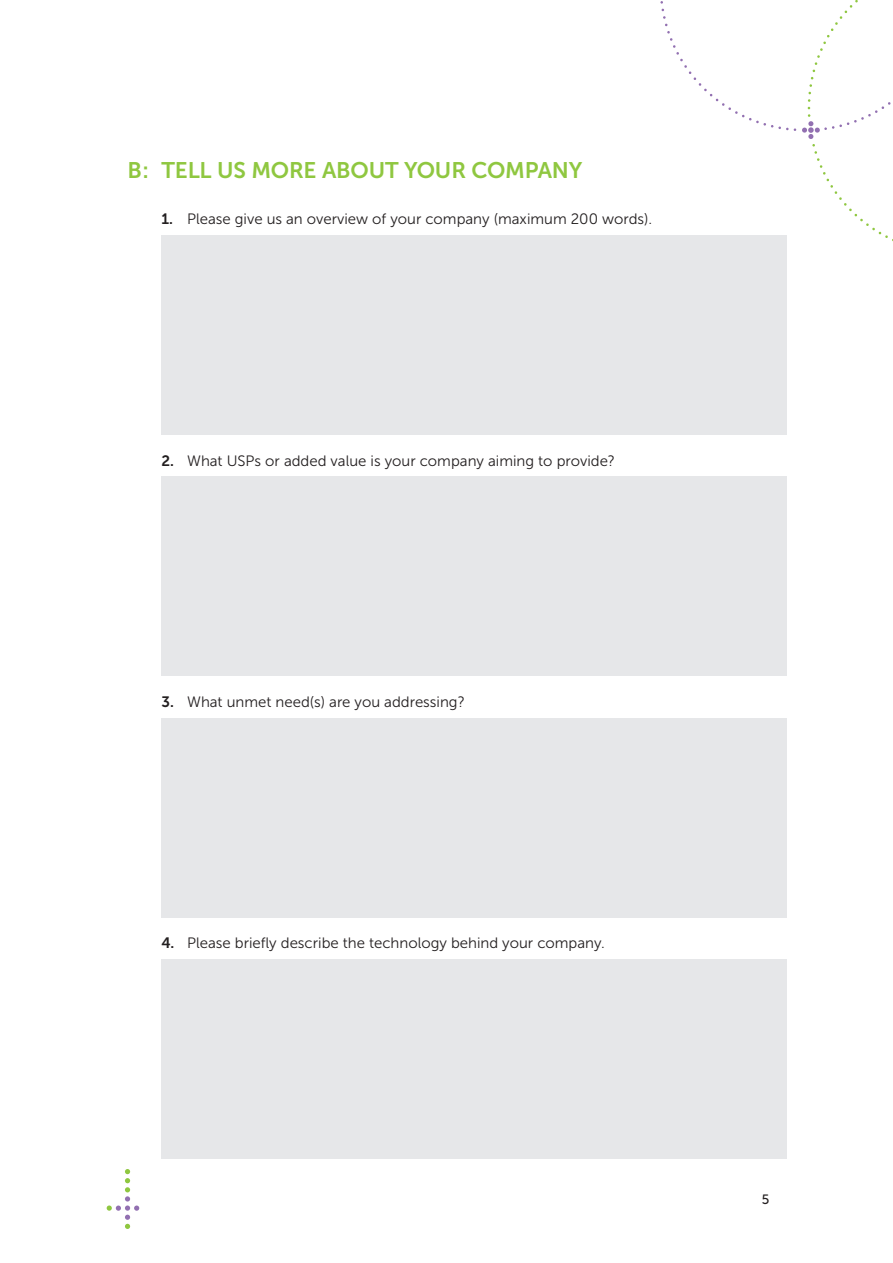
<style>
.page{position:relative;width:893px;height:1263px;background:#fff}
.page>*{position:absolute;margin:0;border:0;box-sizing:border-box;transform-origin:0 0}
.t1{font:22.5px "Museo Sans 700";letter-spacing:-.01em;color:#8fc740}
.t2{font:15px "Museo Sans 300";color:#231f20}
.t3{font:13.5px "Museo Sans 500";color:#231f20}
.s1{font-family:"Museo Sans 700"}
</style>
<div class="page">
<svg style="left:107px;top:1169px;width:32px;height:60px"></svg>
<svg style="left:660px;top:0;width:233px;height:242px"></svg>
<div style="left:162px;top:235px;width:625px;height:200px;background:#e6e7e9"></div>
<div style="left:162px;top:476px;width:625px;height:200px;background:#e6e7e9"></div>
<div style="left:162px;top:718px;width:625px;height:199px;background:#e6e7e9"></div>
<div style="left:162px;top:959px;width:625px;height:200px;background:#e6e7e9"></div>
<p class="t1" style="left:128px;top:158px;width:456px">B : TELL US MORE ABOUT YOUR COMPANY</p>
<p class="t2" style="left:162px;top:211px;width:492px"><span class="s1">1.</span> Please give us an overview of your company (maximum 200 words).</p>
<p class="t2" style="left:162px;top:452px;width:455px"><span class="s1">2.</span> What USPs or added value is your company aiming to provide?</p>
<p class="t2" style="left:162px;top:694px;width:305px"><span class="s1">3.</span> What unmet need(s) are you addressing?</p>
<p class="t2" style="left:162px;top:935px;width:445px"><span class="s1">4.</span> Please briefly describe the technology behind your company.</p>
<p class="t3" style="left:762px;top:1192px;width:9px">5</p>
</div>
